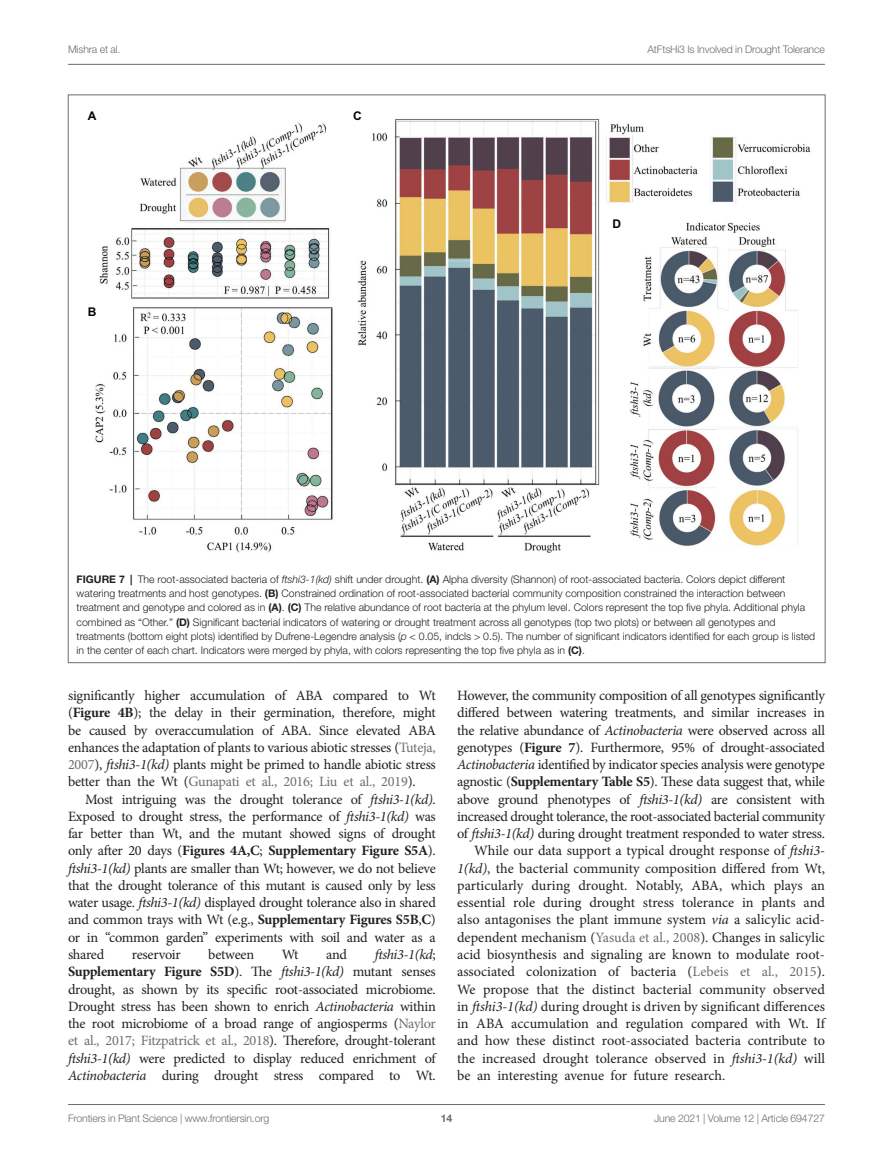
<style>
.page{position:relative;width:893px;height:1170px;background:#fff}
.page>*{position:absolute;margin:0;border:0;box-sizing:border-box;transform-origin:0 0}
.TEXT{font:14.25px/17.2px "Minion Pro";letter-spacing:-.02em;color:#231f20;text-align:justify}
.t1{font:700 12px "Arial";color:#040503}
.FIG_LEG{font:300 10.5px/14.2px "Helvetica Neue LT Std";color:#231f20}
.t2{font:300 10.5px "Helvetica Neue LT Std";letter-spacing:-.015em;color:#6c6d70}
.t3{font:700 10.5px "Helvetica Neue LT Std";color:#6c6d70}
.s1{font-weight:700}
.s2{font-style:italic}
.s3{color:#6c6d70}
</style>
<div class="page">
<hr style="left:68px;top:64px;width:757px;height:1px;background:#6c6d70">
<hr style="left:68px;top:1104px;width:757px;height:1px;background:#6c6d70">
<img style="left:95px;top:119px;width:716px;height:434px">
<p class="t2" style="left:68px;top:42px;width:54px">Mishra et al.</p>
<p class="t2" style="left:647px;top:42px;width:179px">AtFtsHi3 Is Involved in Drought Tolerance</p>
<p class="t1" style="left:88px;top:107px;width:10px">A</p>
<p class="t1" style="left:88px;top:303px;width:10px">B</p>
<p class="t1" style="left:353px;top:107px;width:10px">C</p>
<p class="t1" style="left:612px;top:215px;width:10px">D</p>
<p class="FIG_LEG" style="left:77px;top:572px;width:740px"><span class="s1">FIGURE 7 |</span> The root-associated bacteria of <span class="s2">ftshi3-1(kd)</span> shift under drought. <span class="s1">(A)</span> Alpha diversity (Shannon) of root-associated bacteria. Colors depict different watering treatments and host genotypes. <span class="s1">(B)</span> Constrained ordination of root-associated bacterial community composition constrained the interaction between treatment and genotype and colored as in <span class="s1">(A)</span>. <span class="s1">(C)</span> The relative abundance of root bacteria at the phylum level. Colors represent the top five phyla. Additional phyla combined as “Other.” <span class="s1">(D)</span> Significant bacterial indicators of watering or drought treatment across all genotypes (top two plots) or between all genotypes and treatments (bottom eight plots) identified by Dufrene-Legendre analysis (<span class="s2">p</span> &lt; 0.05, indcls &gt; 0.5). The number of significant indicators identified for each group is listed in the center of each chart. Indicators were merged by phyla, with colors representing the top five phyla as in <span class="s1">(C)</span>.</p>
<p class="TEXT" style="left:68px;top:687px;width:369px">significantly higher accumulation of ABA compared to Wt (<span class="s1">Figure 4B</span>); the delay in their germination, therefore, might be caused by overaccumulation of ABA. Since elevated ABA enhances the adaptation of plants to various abiotic stresses (<span class="s3">Tuteja, 2007</span>), <span class="s2">ftshi3-1(kd)</span> plants might be primed to handle abiotic stress better than the Wt (<span class="s3">Gunapati et al., 2016; Liu et al., 2019</span>).</p>
<p class="TEXT" style="left:68px;top:790px;width:369px;text-indent:17px">Most intriguing was the drought tolerance of <span class="s2">ftshi3-1(kd)</span>.<br>Exposed to drought stress, the performance of <span class="s2">ftshi3-1(kd)</span> was far better than Wt, and the mutant showed signs of drought only after 20 days (<span class="s1">Figures 4A,C</span>; <span class="s1">Supplementary Figure S5A</span>). <span class="s2">ftshi3-1(kd)</span> plants are smaller than Wt; however, we do not believe that the drought tolerance of this mutant is caused only by less water usage. <span class="s2">ftshi3-1(kd)</span> displayed drought tolerance also in shared and common trays with Wt (e.g., <span class="s1">Supplementary Figures S5B</span>,<span class="s1">C</span>) or in “common garden” experiments with soil and water as a shared</p>
<p class="TEXT" style="left:68px;top:945px;width:369px;text-indent:307px"><span class="s2">ftshi3-1(kd</span>; <span class="s1">Supplementary Figure S5D</span>). The <span class="s2">ftshi3-1(kd)</span> mutant senses drought, as shown by its specific root-associated microbiome.<br>Drought stress has been shown to enrich <span class="s2">Actinobacteria</span> within the root microbiome of a broad range of angiosperms (<span class="s3">Naylor et al., 2017; Fitzpatrick et al., 2018</span>). Therefore, drought-tolerant <span class="s2">ftshi3-1(kd)</span> were predicted to display reduced enrichment of <span class="s2">Actinobacteria</span> during drought stress compared to Wt.</p>
<p class="TEXT" style="left:132px;top:945px;width:50px">reservoir</p>
<p class="TEXT" style="left:208px;top:945px;width:47px">between</p>
<p class="TEXT" style="left:282px;top:945px;width:18px">Wt</p>
<p class="TEXT" style="left:326px;top:945px;width:22px">and</p>
<p class="TEXT" style="left:457px;top:687px;width:369px">However, the community composition of all genotypes significantly differed between watering treatments, and similar increases in the relative abundance of <span class="s2">Actinobacteria</span> were observed across all genotypes (<span class="s1">Figure 7</span>). Furthermore, 95% of drought-associated <span class="s2">Actinobacteria</span> identified by indicator species analysis were genotype agnostic (<span class="s1">Supplementary Table S5</span>). These data suggest that, while above ground phenotypes of <span class="s2">ftshi3-1(kd)</span> are consistent with increased drought tolerance, the root-associated bacterial community of <span class="s2">ftshi3-1(kd)</span> during drought treatment responded to water stress.</p>
<p class="TEXT" style="left:457px;top:842px;width:369px;text-indent:17px">While our data support a typical drought response of <span class="s2">ftshi3- 1(kd)</span>, the bacterial community composition differed from Wt, particularly during drought. Notably, ABA, which plays an essential role during drought stress tolerance in plants and also antagonises the plant immune system <span class="s2">via</span> a salicylic acid&shy;dependent mechanism (<span class="s3">Yasuda et al., 2008</span>). Changes in salicylic acid biosynthesis and signaling are known to modulate root&shy;associated colonization of bacteria (<span class="s3">Lebeis et al., 2015</span>).<br>We propose that the distinct bacterial community observed in <span class="s2">ftshi3-1(kd)</span> during drought is driven by significant differences in ABA accumulation and regulation compared with Wt. If and how these distinct root-associated bacteria contribute to the increased drought tolerance observed in <span class="s2">ftshi3-1(kd)</span> will be an interesting avenue for future research.</p>
<p class="t2" style="left:68px;top:1111px;width:203px">Frontiers in Plant Science | www.frontiersin.org</p>
<p class="t3" style="left:441px;top:1111px;width:13px">14</p>
<p class="t2" style="left:654px;top:1111px;width:172px">June 2021 | Volume 12 | Article 694727</p>
</div>
